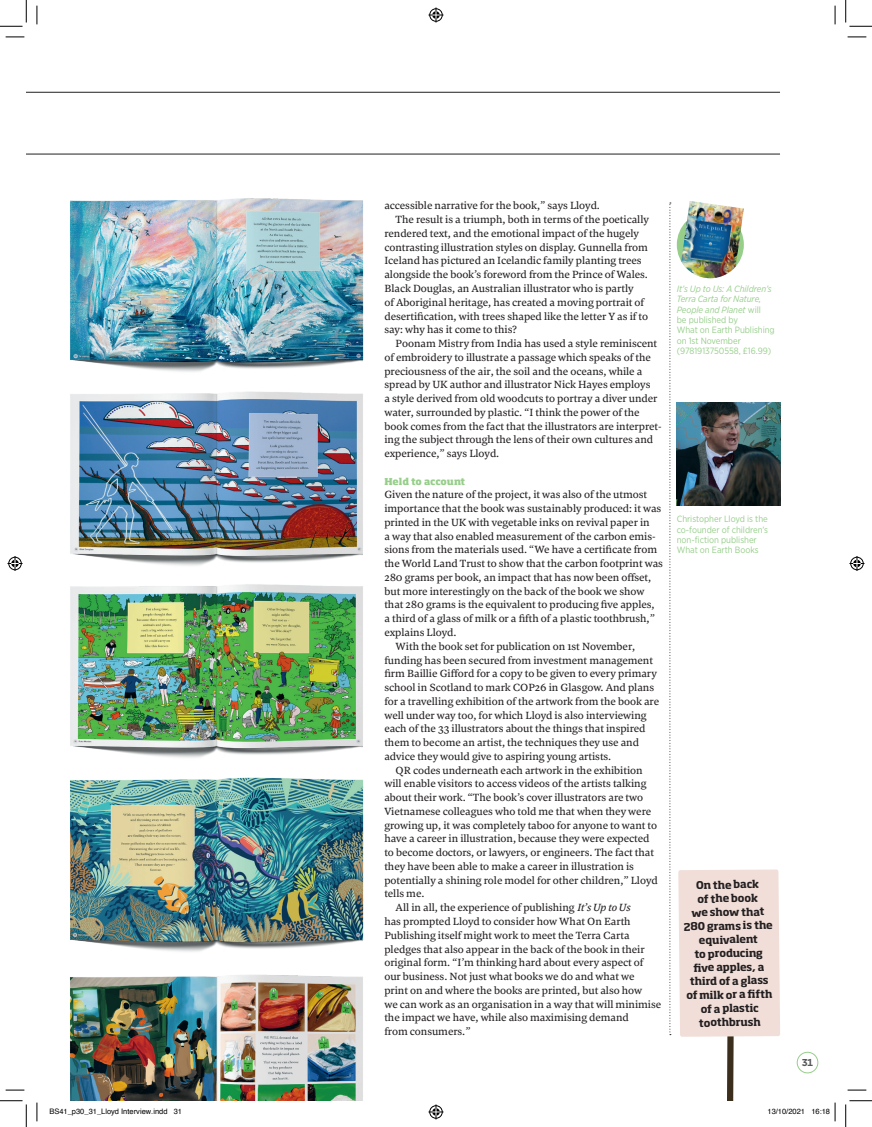
<style>
.page{position:relative;width:872px;height:1127px;background:#fff}
.page>*{position:absolute;margin:0;border:0;box-sizing:border-box;transform-origin:0 0}
.t1{font:11.12px "Elisabeth";letter-spacing:-.005em;color:#231f20}
.t2{font:700 10.5px/13.8px "Soho Std";color:#231f20;text-align:center}
.t3{font:700 10px "Gotham";color:#57585a}
.t4{font:800 9.25px "Soho Std";letter-spacing:-.015em;color:#96ce8a}
.t5{font:9px/10.4px "Gotham Narrow";letter-spacing:-.005em;color:#96ce8a}
.t6{font:7.5px "Helvetica";color:#000}
.s1{font-style:italic}
</style>
<div class="page">
<hr style="left:26px;top:92px;width:753px;height:1px;background:#231f20">
<hr style="left:26px;top:154px;width:753px;height:1px;background:#231f20">
<div style="left:796px;top:1051px;width:21px;height:21px;border:1px solid #96ce8a;border-radius:50%"></div>
<svg style="left:669px;top:202px;width:1px;height:831px"></svg>
<img style="left:680px;top:201px;width:63px;height:77px">
<svg style="left:678px;top:869px;width:101px;height:231px"></svg>
<img style="left:71px;top:780px;width:293px;height:92px">
<img style="left:71px;top:872px;width:293px;height:228px">
<img style="left:70px;top:977px;width:1px;height:123px">
<img style="left:71px;top:394px;width:292px;height:88px">
<img style="left:70px;top:394px;width:1px;height:88px">
<img style="left:71px;top:482px;width:292px;height:298px">
<img style="left:70px;top:482px;width:1px;height:193px">
<img style="left:70px;top:675px;width:1px;height:265px">
<img style="left:71px;top:153px;width:358px;height:241px">
<img style="left:26px;top:153px;width:45px;height:207px">
<img style="left:676px;top:402px;width:103px;height:103px">
<svg style="left:6px;top:36px;width:18px;height:2px"></svg>
<svg style="left:847px;top:36px;width:18px;height:2px"></svg>
<svg style="left:6px;top:1089px;width:18px;height:1px"></svg>
<svg style="left:847px;top:1089px;width:18px;height:1px"></svg>
<svg style="left:36px;top:6px;width:2px;height:18px"></svg>
<svg style="left:36px;top:1102px;width:2px;height:18px"></svg>
<svg style="left:834px;top:6px;width:1px;height:18px"></svg>
<svg style="left:0;top:0;width:27px;height:27px"></svg>
<svg style="left:0;top:1100px;width:27px;height:26px"></svg>
<svg style="left:845px;top:0;width:26px;height:27px"></svg>
<svg style="left:845px;top:1100px;width:26px;height:26px"></svg>
<svg style="left:428px;top:8px;width:15px;height:15px"></svg>
<svg style="left:428px;top:1104px;width:15px;height:15px"></svg>
<svg style="left:8px;top:556px;width:15px;height:15px"></svg>
<svg style="left:849px;top:556px;width:14px;height:15px"></svg>
<svg style="left:834px;top:1102px;width:1px;height:18px"></svg>
<p class="t1" style="left:384px;top:199px;width:217px">accessible narrative for the book,” says Lloyd.</p>
<p class="t1" style="left:395px;top:213px;width:254px">The result is a triumph, both in terms of the poetically</p>
<p class="t1" style="left:384px;top:226px;width:256px">rendered text, and the emotional impact of the hugely</p>
<p class="t1" style="left:384px;top:240px;width:265px">contrasting illustration styles on display. Gunnella from</p>
<p class="t1" style="left:384px;top:254px;width:258px">Iceland has pictured an Icelandic family planting trees</p>
<p class="t1" style="left:384px;top:268px;width:265px">alongside the book’s foreword from the Prince of Wales.</p>
<p class="t1" style="left:384px;top:281px;width:250px">Black Douglas, an Australian illustrator who is partly</p>
<p class="t1" style="left:384px;top:295px;width:261px">of Aboriginal heritage, has created a moving portrait of</p>
<p class="t1" style="left:384px;top:309px;width:265px">desertification, with trees shaped like the letter Y as if to</p>
<p class="t1" style="left:384px;top:323px;width:134px">say: why has it come to this?</p>
<p class="t1" style="left:395px;top:336px;width:263px">Poonam Mistry from India has used a style reminiscent</p>
<p class="t1" style="left:384px;top:350px;width:268px">of embroidery to illustrate a passage which speaks of the</p>
<p class="t1" style="left:384px;top:364px;width:259px">preciousness of the air, the soil and the oceans, while a</p>
<p class="t1" style="left:384px;top:378px;width:267px">spread by UK author and illustrator Nick Hayes employs</p>
<p class="t1" style="left:384px;top:391px;width:274px">a style derived from old woodcuts to portray a diver under</p>
<p class="t1" style="left:384px;top:405px;width:256px">water, surrounded by plastic. “I think the power of the</p>
<p class="t1" style="left:384px;top:419px;width:278px">book comes from the fact that the illustrators are interpret-</p>
<p class="t1" style="left:384px;top:433px;width:270px">ing the subject through the lens of their own cultures and</p>
<p class="t1" style="left:384px;top:446px;width:116px">experience,” says Lloyd.</p>
<p class="t4" style="left:384px;top:475px;width:82px">Held to account</p>
<p class="t1" style="left:384px;top:488px;width:264px">Given the nature of the project, it was also of the utmost</p>
<p class="t1" style="left:384px;top:501px;width:278px">importance that the book was sustainably produced: it was</p>
<p class="t1" style="left:384px;top:515px;width:267px">printed in the UK with vegetable inks on revival paper in</p>
<p class="t1" style="left:384px;top:529px;width:272px">a way that also enabled measurement of the carbon emis-</p>
<p class="t1" style="left:384px;top:543px;width:274px">sions from the materials used. “We have a certificate from</p>
<p class="t1" style="left:384px;top:556px;width:280px">the World Land Trust to show that the carbon footprint was</p>
<p class="t1" style="left:384px;top:570px;width:268px">280 grams per book, an impact that has now been offset,</p>
<p class="t1" style="left:384px;top:584px;width:261px">but more interestingly on the back of the book we show</p>
<p class="t1" style="left:384px;top:598px;width:272px">that 280 grams is the equivalent to producing five apples,</p>
<p class="t1" style="left:384px;top:611px;width:272px">a third of a glass of milk or a fifth of a plastic toothbrush,”</p>
<p class="t1" style="left:384px;top:625px;width:74px">explains Lloyd.</p>
<p class="t1" style="left:395px;top:639px;width:241px">With the book set for publication on 1st November,</p>
<p class="t1" style="left:384px;top:653px;width:270px">funding has been secured from investment management</p>
<p class="t1" style="left:384px;top:666px;width:274px">firm Baillie Gifford for a copy to be given to every primary</p>
<p class="t1" style="left:384px;top:680px;width:271px">school in Scotland to mark COP26 in Glasgow. And plans</p>
<p class="t1" style="left:384px;top:694px;width:276px">for a travelling exhibition of the artwork from the book are</p>
<p class="t1" style="left:384px;top:708px;width:263px">well under way too, for which Lloyd is also interviewing</p>
<p class="t1" style="left:384px;top:721px;width:262px">each of the 33 illustrators about the things that inspired</p>
<p class="t1" style="left:384px;top:735px;width:256px">them to become an artist, the techniques they use and</p>
<p class="t1" style="left:384px;top:749px;width:228px">advice they would give to aspiring young artists.</p>
<p class="t1" style="left:395px;top:763px;width:248px">QR codes underneath each artwork in the exhibition</p>
<p class="t1" style="left:384px;top:776px;width:263px">will enable visitors to access videos of the artists talking</p>
<p class="t1" style="left:384px;top:790px;width:260px">about their work. “The book’s cover illustrators are two</p>
<p class="t1" style="left:384px;top:804px;width:268px">Vietnamese colleagues who told me that when they were</p>
<p class="t1" style="left:384px;top:818px;width:274px">growing up, it was completely taboo for anyone to want to</p>
<p class="t1" style="left:384px;top:831px;width:266px">have a career in illustration, because they were expected</p>
<p class="t1" style="left:384px;top:845px;width:271px">to become doctors, or lawyers, or engineers. The fact that</p>
<p class="t1" style="left:384px;top:859px;width:251px">they have been able to make a career in illustration is</p>
<p class="t1" style="left:384px;top:873px;width:275px">potentially a shining role model for other children,” Lloyd</p>
<p class="t1" style="left:384px;top:887px;width:42px">tells me.</p>
<p class="t1" style="left:395px;top:900px;width:236px">All in all, the experience of publishing <span class="s1">It’s Up to Us</span></p>
<p class="t1" style="left:384px;top:914px;width:247px">has prompted Lloyd to consider how What On Earth</p>
<p class="t1" style="left:384px;top:928px;width:246px">Publishing itself might work to meet the Terra Carta</p>
<p class="t1" style="left:384px;top:942px;width:261px">pledges that also appear in the back of the book in their</p>
<p class="t1" style="left:384px;top:955px;width:260px">original form. “I’m thinking hard about every aspect of</p>
<p class="t1" style="left:384px;top:969px;width:251px">our business. Not just what books we do and what we</p>
<p class="t1" style="left:384px;top:983px;width:259px">print on and where the books are printed, but also how</p>
<p class="t1" style="left:384px;top:996px;width:278px">we can work as an organisation in a way that will minimise</p>
<p class="t1" style="left:384px;top:1010px;width:246px">the impact we have, while also maximising demand</p>
<p class="t1" style="left:384px;top:1024px;width:88px">from consumers.”</p>
<p class="t5" style="left:676px;top:283px;width:99px"><span class="s1">It’s Up to Us: A Children’s<br>Terra Carta for Nature,<br>People and Planet</span> will<br>be published by<br>What on Earth Publishing on 1st November (9781913750558, £16.99)</p>
<p class="t5" style="left:676px;top:514px;width:93px">Christopher Lloyd is the co-founder of children’s non-fiction publisher<br>What on Earth Books</p>
<p class="t2" style="left:682px;top:877px;width:90px;rotate:-1deg">On the back<br>of the book<br>we show that<br>280 grams is the equivalent<br>to producing<br>fi ve apples, a third of a glass of milk or a fi fth of a plastic toothbrush</p>
<p class="t3" style="left:801px;top:1055px;width:13px">31</p>
<p class="t6" style="left:49px;top:1105px;width:134px">BS41_p30_31_Lloyd Interview.indd 31</p>
<p class="t6" style="left:767px;top:1105px;width:64px">13/10/2021 16:18</p>
</div>
